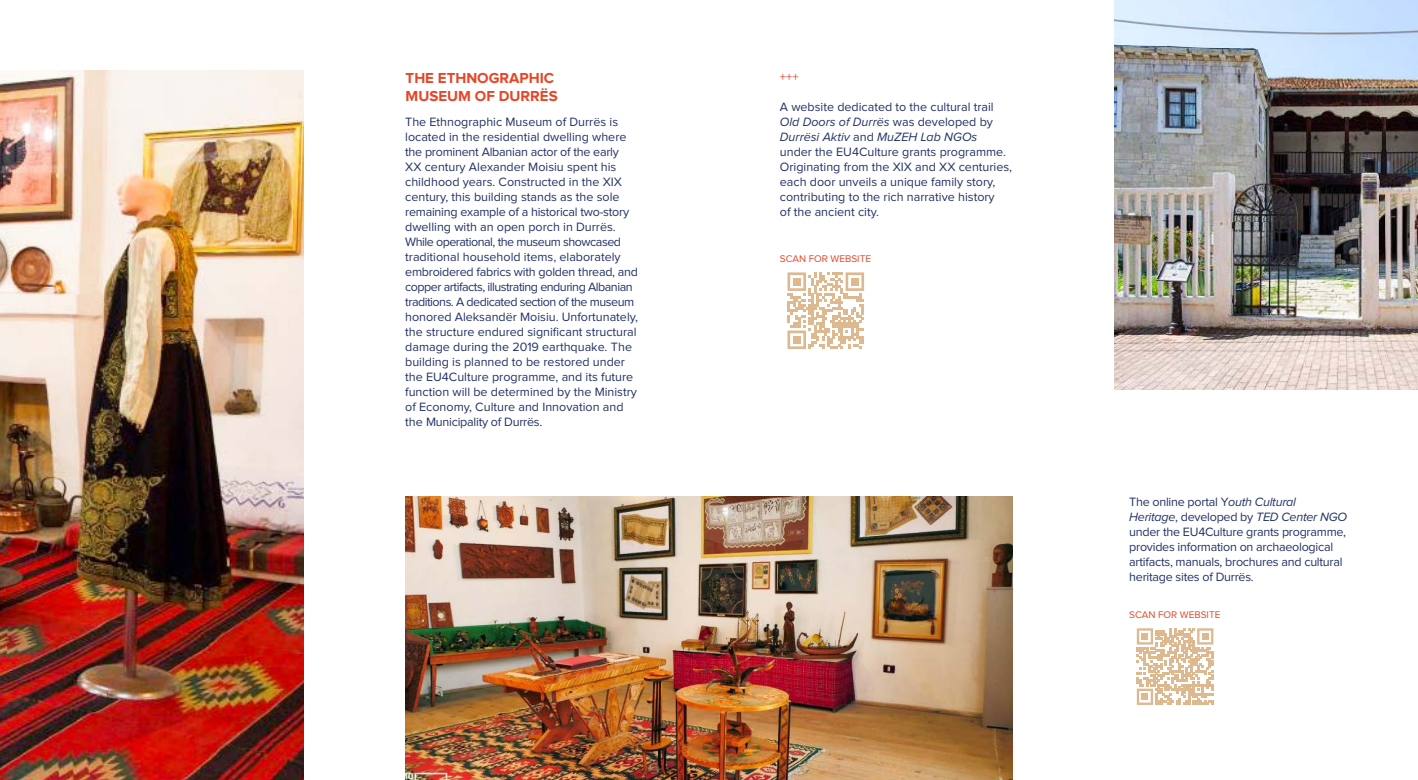
<style>
.page{position:relative;width:1418px;height:780px;background:#fff}
.page>*{position:absolute;margin:0;border:0;box-sizing:border-box;transform-origin:0 0}
.t1{font:700 15px/18px "Proxima Nova";color:#e64627}
.t2{font:12.5px/15px "Proxima Nova";color:#223266}
.t3{font:12.5px/15px "Proxima Nova";letter-spacing:-.02em;color:#223266}
.t4{font:12.5px "Proxima Nova";color:#e64627}
.t5{font:10px "Proxima Nova";color:#e64627}
.s1{font-style:italic}
</style>
<div class="page">
<img style="left:0;top:70px;width:304px;height:710px">
<img style="left:405px;top:496px;width:607px;height:284px">
<img style="left:1114px;top:0;width:303px;height:390px">
<svg style="left:787px;top:272px;width:77px;height:77px"></svg>
<div style="left:792px;top:336px;width:8px;height:8px;background:#deb88f"></div>
<svg style="left:1136px;top:628px;width:77px;height:76px"></svg>
<div style="left:1141px;top:693px;width:7px;height:7px;background:#deb88f"></div>
<p class="t1" style="left:405px;top:69px;width:153px">THE ETHNOGRAPHIC<br>MUSEUM OF DURRËS</p>
<p class="t2" style="left:405px;top:115px;width:234px">The Ethnographic Museum of Durrës is located in the residential dwelling where the prominent Albanian actor of the early XX century Alexander Moisiu spent his childhood years. Constructed in the XIX century, this building stands as the sole remaining example of a historical two-story dwelling with an open porch in Durrës.<br>While operational, the museum showcased traditional household items, elaborately embroidered fabrics with golden thread, and copper artifacts, illustrating enduring Albanian traditions. A dedicated section of the museum honored Aleksandër Moisiu. Unfortunately, the structure endured significant structural damage during the 2019 earthquake. The building is planned to be restored under the EU4Culture programme, and its future function will be determined by the Ministry of Economy, Culture and Innovation and the Municipality of Durrës.</p>
<p class="t4" style="left:780px;top:71px;width:20px">+++</p>
<p class="t2" style="left:780px;top:100px;width:234px">A website dedicated to the cultural trail <span class="s1">Old Doors of Durrës</span> was developed by <span class="s1">Durrësi Aktiv</span> and <span class="s1">MuZEH Lab NGOs </span>under the EU4Culture grants programme.<br>Originating from the XIX and XX centuries, each door unveils a unique family story, contributing to the rich narrative history<br>of the ancient city.</p>
<p class="t5" style="left:780px;top:254px;width:93px">SCAN FOR WEBSITE</p>
<p class="t3" style="left:1129px;top:495px;width:219px">The online portal Y<span class="s1">outh Cultural Heritage</span>, developed by <span class="s1">TED Center NGO </span>under the EU4Culture grants programme, provides information on archaeological artifacts, manuals, brochures and cultural heritage sites of Durrës.</p>
<p class="t5" style="left:1129px;top:609px;width:93px">SCAN FOR WEBSITE</p>
</div>
